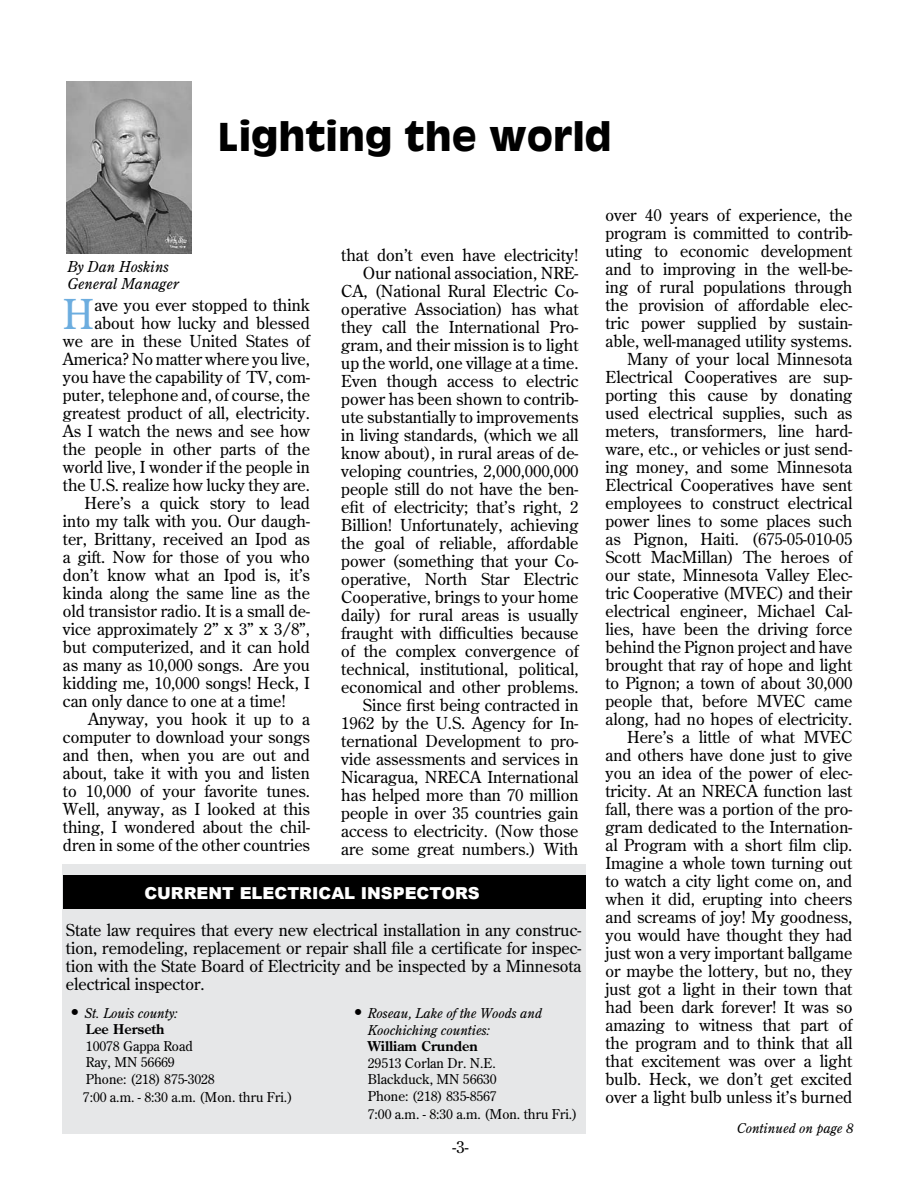
<style>
.page{position:relative;width:918px;height:1188px;background:#fff}
.page>*{position:absolute;margin:0;border:0;box-sizing:border-box;transform-origin:0 0}
.t1{font:41.1px "Century Old Style Std";color:#6caddf}
.t2{font:700 37.5px "Antique Olive";color:#000}
.t3{font:16.5px/18px "Century Old Style Std";color:#000;text-align:right}
.t4{font:900 16.5px "Arial";color:#fff}
.t5{font:italic 15px/16.5px "Century Old Style Std";color:#000}
.t6{font:13.5px/16.5px "Century Old Style Std";color:#000}
.t7{font:italic 13.5px/16.5px "Century Old Style Std";color:#000;text-align:center}
.t8{font:700 13.5px "Century Old Style Std";color:#000}
.s1{font-style:normal;font-size:16.5px}
.s2{font-weight:700;font-style:normal}
</style>
<div class="page">
<div style="left:63px;top:864px;width:523px;height:270px;background:#e6e7e8"></div>
<div style="left:63px;top:875px;width:523px;height:33px;background:#000"></div>
<img style="left:66px;top:81px;width:126px;height:172px">
<h2 class="t2" style="left:218px;top:111px;width:395px">Lighting the world</h2>
<p class="t5" style="left:67px;top:259px;width:113px">By Dan Hoskins<br>General Manager</p>
<h1 class="t1" style="left:63px;top:287px;width:33px">H</h1>
<p class="t3" style="left:94px;top:295px;width:217px">ave you ever stopped to think</p>
<p class="t3" style="left:94px;top:313px;width:217px">about how lucky and blessed</p>
<p class="t3" style="left:63px;top:331px;width:249px">we are in these United States of</p>
<p class="t3" style="left:63px;top:349px;width:249px">America? No matter where you live,</p>
<p class="t3" style="left:63px;top:367px;width:249px">you have the capability of TV, com-</p>
<p class="t3" style="left:63px;top:385px;width:249px">puter, telephone and, of course, the</p>
<p class="t3" style="left:63px;top:403px;width:249px">greatest product of all, electricity.</p>
<p class="t3" style="left:63px;top:421px;width:249px">As I watch the news and see how</p>
<p class="t3" style="left:63px;top:439px;width:249px">the people in other parts of the</p>
<p class="t3" style="left:63px;top:457px;width:248px">world live, I wonder if the people in</p>
<p class="t3" style="left:63px;top:475px;width:249px">the U.S. realize how lucky they are.</p>
<p class="t3" style="left:85px;top:493px;width:227px">Here’s a quick story to lead</p>
<p class="t3" style="left:63px;top:511px;width:249px">into my talk with you. Our daugh-</p>
<p class="t3" style="left:63px;top:529px;width:248px">ter, Brittany, received an Ipod as</p>
<p class="t3" style="left:63px;top:547px;width:249px">a gift. Now for those of you who</p>
<p class="t3" style="left:63px;top:565px;width:249px">don’t know what an Ipod is, it’s</p>
<p class="t3" style="left:63px;top:583px;width:249px">kinda along the same line as the</p>
<p class="t3" style="left:63px;top:601px;width:249px">old transistor radio. It is a small de-</p>
<p class="t3" style="left:63px;top:619px;width:249px">vice approximately 2” x 3” x 3/8”,</p>
<p class="t3" style="left:63px;top:637px;width:249px">but computerized, and it can hold</p>
<p class="t3" style="left:63px;top:655px;width:248px">as many as 10,000 songs. Are you</p>
<p class="t3" style="left:63px;top:673px;width:248px">kidding me, 10,000 songs! Heck, I</p>
<p class="t3" style="left:63px;top:691px;width:224px">can only dance to one at a time!</p>
<p class="t3" style="left:88px;top:709px;width:223px">Anyway, you hook it up to a</p>
<p class="t3" style="left:63px;top:727px;width:249px">computer to download your songs</p>
<p class="t3" style="left:63px;top:745px;width:249px">and then, when you are out and</p>
<p class="t3" style="left:63px;top:763px;width:249px">about, take it with you and listen</p>
<p class="t3" style="left:63px;top:781px;width:249px">to 10,000 of your favorite tunes.</p>
<p class="t3" style="left:63px;top:799px;width:249px">Well, anyway, as I looked at this</p>
<p class="t3" style="left:63px;top:817px;width:249px">thing, I wondered about the chil-</p>
<p class="t3" style="left:63px;top:835px;width:249px">dren in some of the other countries</p>
<p class="t3" style="left:341px;top:246px;width:239px">that don’t even have electricity!<br>Our national association, NRE-CA, (National Rural Electric Co&shy;operative Association) has what they call the International Pro&shy;gram, and their mission is to light up the world, one village at a time.<br>Even though access to electric power has been shown to contrib&shy;ute substantially to improvements in living standards, (which we all know about), in rural areas of de&shy;veloping countries, 2,000,000,000 people still do not have the ben&shy;efit of electricity; that’s right, 2<br>Billion! Unfortunately, achieving the goal of reliable, affordable power (something that your Co&shy;operative, North Star Electric Cooperative, brings to your home daily) for rural areas is usually fraught with difficulties because of the complex convergence of technical, institutional, political, economical and other problems.<br>Since first being contracted in 1962 by the U.S. Agency for In&shy;ternational Development to pro&shy;vide assessments and services in Nicaragua, NRECA International has helped more than 70 million people in over 35 countries gain access to electricity. (Now those are some great numbers.) With</p>
<p class="t4" style="left:144px;top:881px;width:337px">CURRENT ELECTRICAL INSPECTORS</p>
<p class="t3" style="left:66px;top:921px;width:517px;text-align:justify">State law requires that every new electrical installation in any construc&shy;tion, remodeling, replacement or repair shall file a certificate for inspec&shy;tion with the State Board of Electricity and be inspected by a Minnesota electrical inspector.</p>
<p class="t7" style="left:69px;top:1004px;width:110px"><span class="s1">•</span> St. Louis county:<br><span class="s2">Lee Herseth</span></p>
<p class="t6" style="left:86px;top:1037px;width:130px">10078 Gappa Road<br>Ray, MN 56669<br>Phone: (218) 875-3028</p>
<p class="t6" style="left:83px;top:1088px;width:211px">7:00 a.m. - 8:30 a.m. (Mon. thru Fri.)</p>
<p class="t7" style="left:368px;top:1005px;width:175px;text-align:left;text-indent:-15px"><span class="s1">•</span> Roseau, Lake of the Woods and<br>Koochiching counties:</p>
<p class="t8" style="left:368px;top:1037px;width:111px">William Crunden</p>
<p class="t6" style="left:368px;top:1054px;width:130px;text-align:justify">29513 Corlan Dr. N.E.<br>Blackduck, MN 56630<br>Phone: (218) 835-8567</p>
<p class="t6" style="left:368px;top:1105px;width:211px">7:00 a.m. - 8:30 a.m. (Mon. thru Fri.)</p>
<p class="t3" style="left:453px;top:1137px;width:18px">-3-</p>
<p class="t3" style="left:606px;top:206px;width:248px">over 40 years of experience, the program is committed to contrib&shy;uting to economic development and to improving in the well-be&shy;ing of rural populations through the provision of affordable elec&shy;tric power supplied by sustain&shy;able, well-managed utility systems.<br>Many of your local Minnesota<br>Electrical Cooperatives are sup&shy;porting this cause by donating used electrical supplies, such as meters, transformers, line hard&shy;ware, etc., or vehicles or just send&shy;ing money, and some Minnesota<br>Electrical Cooperatives have sent employees to construct electrical power lines to some places such as Pignon, Haiti. (675-05-010-05<br>Scott MacMillan) The heroes of our state, Minnesota Valley Elec&shy;tric Cooperative (MVEC) and their electrical engineer, Michael Cal&shy;lies, have been the driving force behind the Pignon project and have brought that ray of hope and light to Pignon; a town of about 30,000 people that, before MVEC came along, had no hopes of electricity.<br>Here’s a little of what MVEC and others have done just to give you an idea of the power of elec&shy;tricity. At an NRECA function last fall, there was a portion of the pro&shy;gram dedicated to the Internation&shy;al Program with a short film clip.<br>Imagine a whole town turning out to watch a city light come on, and when it did, erupting into cheers and screams of joy! My goodness, you would have thought they had just won a very important ballgame or maybe the lottery, but no, they just got a light in their town that had been dark forever! It was so amazing to witness that part of the program and to think that all that excitement was over a light bulb. Heck, we don’t get excited over a light bulb unless it’s burned</p>
<p class="t7" style="left:737px;top:1120px;width:118px">Continued on page 8</p>
</div>
